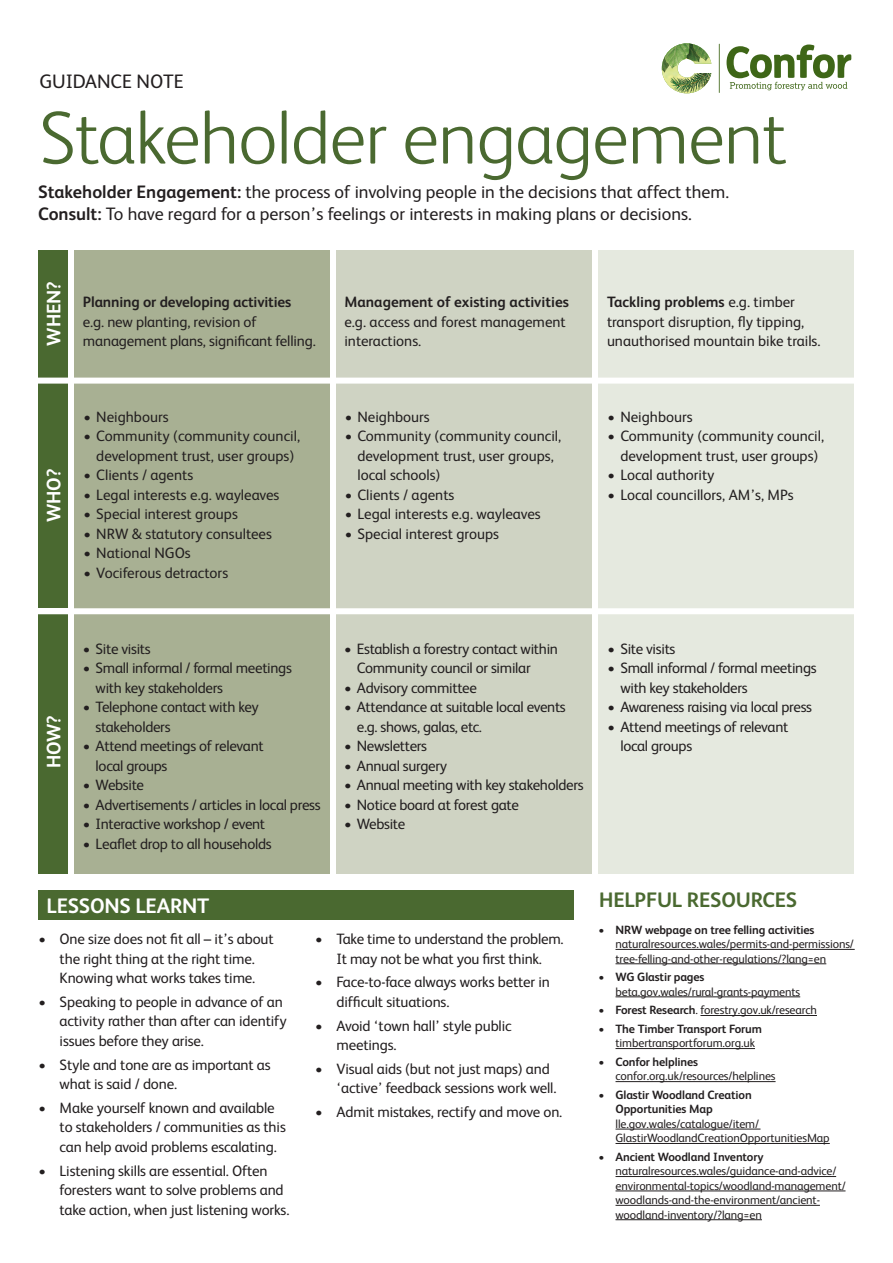
<style>
.page{position:relative;width:893px;height:1263px;background:#fff}
.page>*{position:absolute;margin:0;border:0;box-sizing:border-box;transform-origin:0 0}
.t1{font:300 75px "FS Albert";letter-spacing:-.01em;color:#4a6930}
.t2{font:700 21px "FS Albert";letter-spacing:-.01em;color:#4a6930}
.t3{font:700 21px "FS Albert";letter-spacing:-.01em;color:#fff}
.t4{font:700 19.5px "FS Albert";letter-spacing:-.01em;color:#fff}
.t5{font:19.5px "FS Albert";color:#231f20}
.t6{font:18px/21.6px "FS Albert";color:#231f20}
.t7{font:15px/19.5px "FS Albert";letter-spacing:-.01em;color:#231f20}
.t8{font:700 15px "FS Albert";letter-spacing:-.01em;color:#231f20}
.t9{font:12px/14.4px "FS Albert";letter-spacing:-.01em;color:#231f20}
.t10{font:700 12px/14.4px "FS Albert";letter-spacing:-.01em;color:#231f20}
.s1{font-weight:700}
</style>
<div class="page">
<div style="left:74px;top:250px;width:256px;height:624px;background:#a8b093"></div>
<div style="left:38px;top:250px;width:30px;height:128px;background:#4a6930"></div>
<div style="left:38px;top:890px;width:536px;height:30px;background:#4a6930"></div>
<svg style="left:726px;top:45px;width:125px;height:45px"></svg>
<hr style="left:719px;top:44px;width:1px;height:49px;background:#3e6617">
<img style="left:662px;top:43px;width:49px;height:50px">
<hr style="left:615px;top:949px;width:240px;height:1px;background:#231f20">
<hr style="left:615px;top:963px;width:211px;height:1px;background:#231f20">
<hr style="left:615px;top:996px;width:185px;height:1px;background:#231f20">
<hr style="left:700px;top:1015px;width:117px;height:1px;background:#231f20">
<hr style="left:615px;top:1048px;width:140px;height:1px;background:#231f20">
<hr style="left:615px;top:1081px;width:161px;height:1px;background:#231f20">
<hr style="left:615px;top:1129px;width:145px;height:1px;background:#231f20">
<hr style="left:615px;top:1143px;width:215px;height:1px;background:#231f20">
<hr style="left:615px;top:1176px;width:221px;height:1px;background:#231f20">
<hr style="left:615px;top:1190px;width:230px;height:1px;background:#231f20">
<hr style="left:615px;top:1205px;width:205px;height:1px;background:#231f20">
<hr style="left:615px;top:1219px;width:147px;height:1px;background:#231f20">
<div style="left:336px;top:250px;width:255px;height:624px;background:#cfd3c3"></div>
<div style="left:598px;top:250px;width:256px;height:624px;background:#e5e9df"></div>
<div style="left:38px;top:384px;width:30px;height:224px;background:#4a6930"></div>
<div style="left:38px;top:611px;width:30px;height:263px;background:#4a6930"></div>
<div style="left:6px;top:378px;width:876px;height:6px;background:#fff"></div>
<div style="left:14px;top:608px;width:876px;height:6px;background:#fff"></div>
<h3 class="t5" style="left:39px;top:69px;width:146px">GUIDANCE NOTE</h3>
<h1 class="t1" style="left:39px;top:89px;width:749px">Stakeholder engagement</h1>
<p class="t6" style="left:38px;top:181px;width:692px"><span class="s1">Stakeholder Engagement:</span> the process of involving people in the decisions that affect them.<br><span class="s1">Consult:</span> To have regard for a person’s feelings or interests in making plans or decisions.</p>
<h3 class="t4" style="left:41px;top:345px;width:66px;rotate:-90deg">WHEN?</h3>
<p class="t8" style="left:83px;top:292px;width:210px">Planning or developing activities</p>
<p class="t7" style="left:83px;top:311px;width:234px">e.g. new planting, revision of management plans, significant felling.</p>
<h3 class="t4" style="left:41px;top:522px;width:55px;rotate:-90deg">WHO?</h3>
<p class="t7" style="left:84px;top:406px;width:87px">• Neighbours</p>
<p class="t7" style="left:84px;top:426px;width:218px;text-align:center">• Community (community council, development trust, user groups)</p>
<p class="t7" style="left:84px;top:465px;width:111px">• Clients / agents</p>
<p class="t7" style="left:84px;top:484px;width:197px">• Legal interests e.g. wayleaves</p>
<p class="t7" style="left:84px;top:504px;width:156px">• Special interest groups</p>
<p class="t7" style="left:84px;top:523px;width:190px">• NRW &amp; statutory consultees</p>
<p class="t7" style="left:84px;top:543px;width:109px">• National NGOs</p>
<p class="t7" style="left:84px;top:562px;width:146px">• Vociferous detractors</p>
<p class="t8" style="left:344px;top:292px;width:226px">Management of existing activities</p>
<p class="t7" style="left:344px;top:311px;width:223px">e.g. access and forest management interactions.</p>
<p class="t7" style="left:345px;top:406px;width:87px">• Neighbours</p>
<p class="t7" style="left:357px;top:426px;width:205px;text-indent:-13px">• Community (community council, development trust, user groups, local schools)</p>
<p class="t7" style="left:345px;top:484px;width:111px">• Clients / agents</p>
<p class="t7" style="left:345px;top:504px;width:197px">• Legal interests e.g. wayleaves</p>
<p class="t7" style="left:345px;top:523px;width:156px">• Special interest groups</p>
<p class="t7" style="left:607px;top:292px;width:215px"><span class="s1">Tackling problems</span> e.g. timber transport disruption, fly tipping, unauthorised mountain bike trails.</p>
<p class="t7" style="left:608px;top:406px;width:87px">• Neighbours</p>
<p class="t7" style="left:608px;top:426px;width:218px;text-align:center">• Community (community council, development trust, user groups)</p>
<p class="t7" style="left:608px;top:465px;width:108px">• Local authority</p>
<p class="t7" style="left:608px;top:484px;width:188px">• Local councillors, AM’s, MPs</p>
<h3 class="t4" style="left:41px;top:768px;width:55px;rotate:-90deg">HOW?</h3>
<p class="t7" style="left:83px;top:638px;width:69px">• Site visits</p>
<p class="t7" style="left:96px;top:658px;width:198px;text-indent:-13px">• Small informal / formal meetings with key stakeholders</p>
<p class="t7" style="left:96px;top:697px;width:165px;text-indent:-13px">• Telephone contact with key stakeholders</p>
<p class="t7" style="left:96px;top:736px;width:169px;text-indent:-13px">• Attend meetings of relevant local groups</p>
<p class="t7" style="left:83px;top:775px;width:63px">• Website</p>
<p class="t7" style="left:83px;top:794px;width:239px">• Advertisements / articles in local press</p>
<p class="t7" style="left:83px;top:814px;width:184px">• Interactive workshop / event</p>
<p class="t7" style="left:83px;top:833px;width:190px">• Leaflet drop to all households</p>
<h2 class="t3" style="left:47px;top:891px;width:164px">LESSONS LEARNT</h2>
<p class="t7" style="left:357px;top:638px;width:203px;text-indent:-13px">• Establish a forestry contact within<br>Community council or similar</p>
<p class="t7" style="left:344px;top:677px;width:134px">• Advisory committee</p>
<p class="t7" style="left:357px;top:697px;width:210px;text-indent:-13px">• Attendance at suitable local events e.g. shows, galas, etc.</p>
<p class="t7" style="left:344px;top:736px;width:85px">• Newsletters</p>
<p class="t7" style="left:344px;top:755px;width:104px">• Annual surgery</p>
<p class="t7" style="left:344px;top:775px;width:241px">• Annual meeting with key stakeholders</p>
<p class="t7" style="left:344px;top:794px;width:176px">• Notice board at forest gate</p>
<p class="t7" style="left:344px;top:814px;width:63px">• Website</p>
<p class="t7" style="left:38px;top:928px;width:237px;text-align:center">• One size does not fit all – it’s about the right thing at the right time.<br>Knowing what works takes time.</p>
<p class="t7" style="left:60px;top:991px;width:228px;text-indent:-21px">• Speaking to people in advance of an activity rather than after can identify issues before they arise.</p>
<p class="t7" style="left:60px;top:1054px;width:213px;text-indent:-21px">• Style and tone are as important as what is said / done.</p>
<p class="t7" style="left:60px;top:1097px;width:228px;text-indent:-21px">• Make yourself known and available to stakeholders / communities as this can help avoid problems escalating.</p>
<p class="t7" style="left:60px;top:1160px;width:231px;text-indent:-21px">• Listening skills are essential. Often foresters want to solve problems and take action, when just listening works.</p>
<p class="t7" style="left:315px;top:928px;width:250px;text-align:center">• Take time to understand the problem.<br>It may not be what you first think.</p>
<p class="t7" style="left:336px;top:972px;width:215px;text-indent:-21px">• Face-to-face always works better in difficult situations.</p>
<p class="t7" style="left:336px;top:1015px;width:177px;text-indent:-21px">• Avoid ‘town hall’ style public meetings.</p>
<p class="t7" style="left:336px;top:1058px;width:221px;text-indent:-21px">• Visual aids (but not just maps) and ‘active’ feedback sessions work well.</p>
<p class="t7" style="left:315px;top:1101px;width:249px">• Admit mistakes, rectify and move on.</p>
<p class="t7" style="left:608px;top:638px;width:69px">• Site visits</p>
<p class="t7" style="left:620px;top:658px;width:198px;text-indent:-13px">• Small informal / formal meetings with key stakeholders</p>
<p class="t7" style="left:608px;top:697px;width:206px">• Awareness raising via local press</p>
<p class="t7" style="left:620px;top:716px;width:169px;text-indent:-13px">• Attend meetings of relevant local groups</p>
<h2 class="t2" style="left:599px;top:885px;width:199px">HELPFUL RESOURCES</h2>
<p class="t10" style="left:598px;top:922px;width:217px">• NRW webpage on tree felling activities</p>
<p class="t9" style="left:615px;top:936px;width:240px">naturalresources.wales/permits-and-permissions/ tree-felling-and-other-regulations/?lang=en</p>
<p class="t10" style="left:598px;top:969px;width:108px">• WG Glastir pages</p>
<p class="t9" style="left:615px;top:984px;width:186px">beta.gov.wales/rural-grants-payments</p>
<p class="t9" style="left:598px;top:1002px;width:220px"><span class="s1">• Forest Research</span>. forestry.gov.uk/research</p>
<p class="t10" style="left:598px;top:1021px;width:165px">• The Timber Transport Forum</p>
<p class="t9" style="left:615px;top:1035px;width:141px">timbertransportforum.org.uk</p>
<p class="t10" style="left:598px;top:1054px;width:101px">• Confor helplines</p>
<p class="t9" style="left:615px;top:1068px;width:162px">confor.org.uk/resources/helplines</p>
<p class="t10" style="left:615px;top:1087px;width:138px;text-indent:-17px">• Glastir Woodland Creation<br>Opportunities Map</p>
<p class="t9" style="left:615px;top:1116px;width:216px">lle.gov.wales/catalogue/item/<br>GlastirWoodlandCreationOpportunitiesMap</p>
<p class="t9" style="left:615px;top:1149px;width:232px;text-indent:-17px">• <span class="s1">Ancient Woodland Inventory </span>naturalresources.wales/guidance-and-advice/ environmental-topics/woodland-management/ woodlands-and-the-environment/ancient&shy;woodland-inventory/?lang=en</p>
</div>
